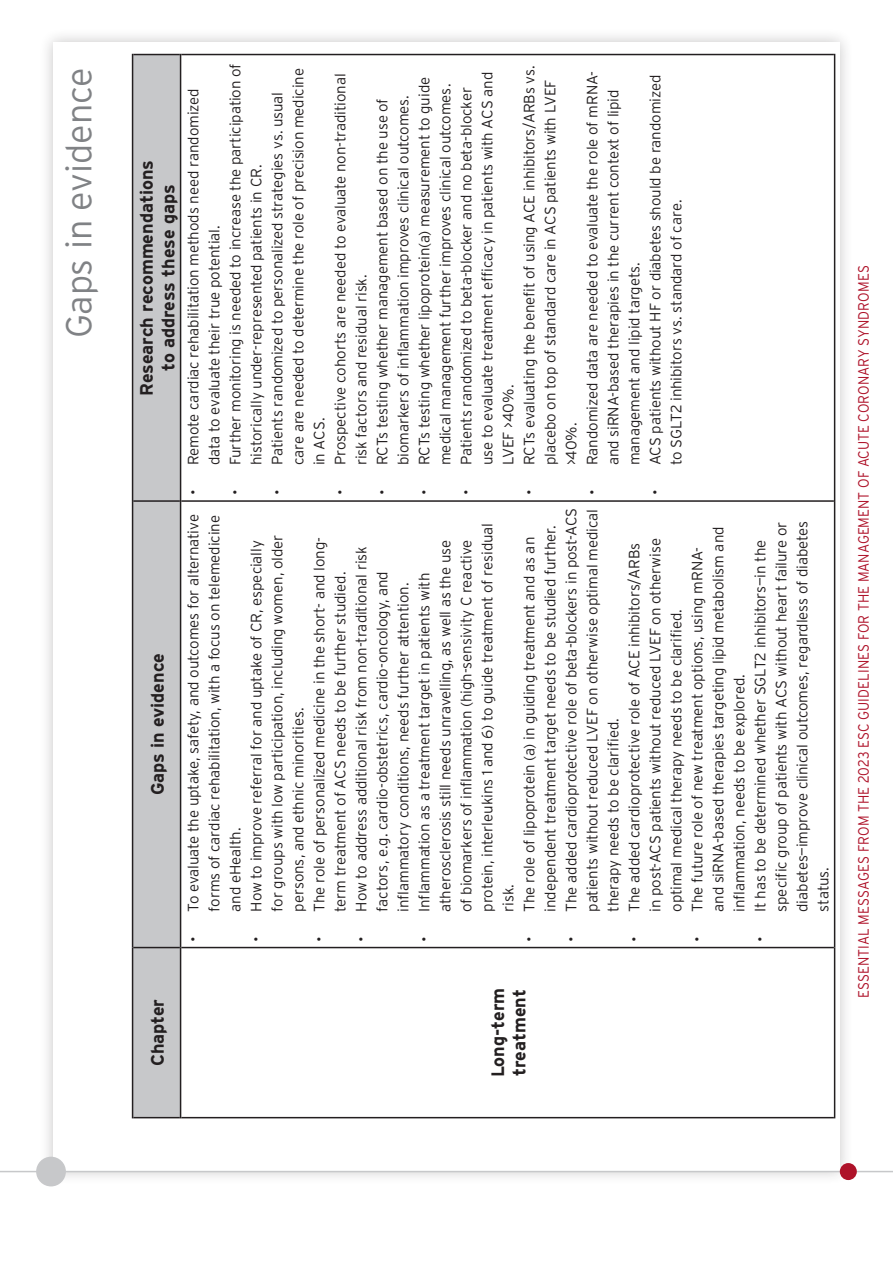
<style>
.page{position:relative;width:893px;height:1263px;background:#fff}
.page>*{position:absolute;margin:0;border:0;box-sizing:border-box;transform-origin:0 0}
.t1{font:300 36px "Interstate";color:#808285}
.List_Paragraph{font:700 18px/21.6px "Interstate";color:#231f20}
.t2{font:300 15px/21px "Interstate";letter-spacing:-.005em;color:#231f20}
.t3{font:300 15px "Interstate";letter-spacing:.005em;color:#ae1229;scale:.9 1}
</style>
<div class="page">
<div style="left:39px;top:28px;width:815px;height:1157px;background:#231f20;opacity:.25"></div>
<div style="left:53px;top:43px;width:787px;height:1128px;background:#fff"></div>
<hr style="left:0;top:1171px;width:893px;height:1px;background:#c7c8ca">
<div style="left:840px;top:1163px;width:17px;height:17px;background:#ae1229;border-radius:50%"></div>
<div style="left:36px;top:1157px;width:30px;height:29px;background:#c7c8ca;border-radius:50%"></div>
<div style="left:133px;top:55px;width:47px;height:1062px;background:#c7c8ca"></div>
<hr style="left:132px;top:947px;width:1px;height:171px;background:#231f20">
<hr style="left:133px;top:1117px;width:47px;height:1px;background:#231f20">
<hr style="left:132px;top:501px;width:1px;height:446px;background:#231f20">
<hr style="left:133px;top:947px;width:47px;height:1px;background:#231f20">
<hr style="left:132px;top:54px;width:1px;height:447px;background:#231f20">
<hr style="left:133px;top:500px;width:47px;height:2px;background:#231f20">
<hr style="left:133px;top:54px;width:47px;height:1px;background:#231f20">
<hr style="left:180px;top:947px;width:1px;height:171px;background:#231f20">
<hr style="left:181px;top:1117px;width:653px;height:1px;background:#231f20">
<hr style="left:180px;top:501px;width:1px;height:446px;background:#231f20">
<hr style="left:181px;top:947px;width:653px;height:1px;background:#231f20">
<hr style="left:180px;top:54px;width:1px;height:447px;background:#231f20">
<hr style="left:181px;top:500px;width:653px;height:2px;background:#231f20">
<hr style="left:181px;top:54px;width:653px;height:1px;background:#231f20">
<hr style="left:834px;top:947px;width:1px;height:171px;background:#231f20">
<hr style="left:834px;top:501px;width:1px;height:446px;background:#231f20">
<hr style="left:834px;top:54px;width:1px;height:447px;background:#231f20">
<p class="t1" style="left:59px;top:338px;width:273px;rotate:-90deg">Gaps in evidence</p>
<p class="List_Paragraph" style="left:136px;top:396px;width:237px;rotate:-90deg">Research recommendations</p>
<p class="List_Paragraph" style="left:157px;top:371px;width:188px;rotate:-90deg">to address these gaps</p>
<p class="List_Paragraph" style="left:147px;top:795px;width:144px;rotate:-90deg">Gaps in evidence</p>
<p class="t2" style="left:225px;top:465px;width:403px;text-indent:-30px;rotate:-90deg">• Further monitoring is needed to increase the participation of historically under-represented patients in CR.</p>
<p class="t2" style="left:267px;top:465px;width:399px;text-indent:-30px;rotate:-90deg">• Patients randomized to personalized strategies vs. usual care are needed to determine the role of precision medicine in ACS.</p>
<p class="t2" style="left:330px;top:465px;width:393px;text-indent:-30px;rotate:-90deg">• Prospective cohorts are needed to evaluate non-traditional risk factors and residual risk.</p>
<p class="t2" style="left:183px;top:465px;width:378px;text-indent:-30px;rotate:-90deg">• Remote cardiac rehabilitation methods need randomized data to evaluate their true potential.</p>
<p class="t2" style="left:414px;top:465px;width:390px;text-indent:-30px;rotate:-90deg">• RCTs testing whether lipoprotein(a) measurement to guide medical management further improves clinical outcomes.</p>
<p class="t2" style="left:456px;top:465px;width:395px;text-indent:-30px;rotate:-90deg">• Patients randomized to beta-blocker and no beta-blocker use to evaluate treatment efficacy in patients with ACS and<br>LVEF &gt;40%.</p>
<p class="t2" style="left:519px;top:465px;width:401px;text-indent:-30px;rotate:-90deg">• RCTs evaluating the benefit of using ACE inhibitors/ARBs vs. placebo on top of standard care in ACS patients with LVEF &gt;40%.</p>
<p class="t2" style="left:582px;top:465px;width:396px;text-indent:-30px;rotate:-90deg">• Randomized data are needed to evaluate the role of mRNA&shy;and siRNA-based therapies in the current context of lipid management and lipid targets.</p>
<p class="t2" style="left:645px;top:465px;width:392px;text-indent:-30px;rotate:-90deg">• ACS patients without HF or diabetes should be randomized to SGLT2 inhibitors vs. standard of care.</p>
<p class="t2" style="left:372px;top:495px;width:402px;text-align:right;rotate:-90deg">• RCTs testing whether management based on the use of biomarkers of inflammation improves clinical outcomes.</p>
<p class="t2" style="left:183px;top:912px;width:399px;text-align:justify;text-indent:-30px;rotate:-90deg">• To evaluate the uptake, safety, and outcomes for alternative forms of cardiac rehabilitation, with a focus on telemedicine and eHealth.</p>
<p class="t2" style="left:561px;top:912px;width:406px;text-align:justify;text-indent:-30px;rotate:-90deg">• The added cardioprotective role of beta-blockers in post-ACS patients without reduced LVEF on otherwise optimal medical therapy needs to be clarified.</p>
<p class="t2" style="left:624px;top:912px;width:375px;text-indent:-30px;rotate:-90deg">• The added cardioprotective role of ACE inhibitors/ARBs in post-ACS patients without reduced LVEF on otherwise optimal medical therapy needs to be clarified.</p>
<p class="t2" style="left:687px;top:912px;width:387px;text-indent:-30px;rotate:-90deg">• The future role of new treatment options, using mRNA&shy;and siRNA-based therapies targeting lipid metabolism and inflammation, needs to be explored.</p>
<p class="t2" style="left:750px;top:912px;width:393px;text-indent:-30px;rotate:-90deg">• It has to be determined whether SGLT2 inhibitors—in the specific group of patients with ACS without heart failure or diabetes—improve clinical outcomes, regardless of diabetes status.</p>
<p class="t2" style="left:414px;top:912px;width:390px;text-indent:-30px;rotate:-90deg">• Inflammation as a treatment target in patients with atherosclerosis still needs unravelling, as well as the use of biomarkers of inflammation (high-sensivity C reactive protein, interleukins 1 and 6) to guide treatment of residual risk.</p>
<p class="t2" style="left:519px;top:912px;width:388px;text-indent:-30px;rotate:-90deg">• The role of lipoprotein (a) in guiding treatment and as an independent treatment target needs to be studied further.</p>
<p class="t2" style="left:246px;top:912px;width:379px;text-indent:-30px;rotate:-90deg">• How to improve referral for and uptake of CR, especially for groups with low participation, including women, older persons, and ethnic minorities.</p>
<p class="t2" style="left:309px;top:941px;width:406px;text-align:center;rotate:-90deg">• The role of personalized medicine in the short- and long&shy;term treatment of ACS needs to be further studied.</p>
<p class="t2" style="left:351px;top:941px;width:397px;text-align:center;rotate:-90deg">• How to address additional risk from non-traditional risk factors, e.g. cardio-obstetrics, cardio-oncology, and inflammatory conditions, needs further attention.</p>
<p class="List_Paragraph" style="left:147px;top:1066px;width:69px;rotate:-90deg">Chapter</p>
<p class="List_Paragraph" style="left:487px;top:1077px;width:91px;rotate:-90deg">Long-term treatment</p>
<p class="t3" style="left:855px;top:998px;width:816px;rotate:-90deg">ESSENTIAL MESSAGES FROM THE 2023 ESC GUIDELINES FOR THE MANAGEMENT OF ACUTE CORONARY SYNDROMES</p>
</div>
